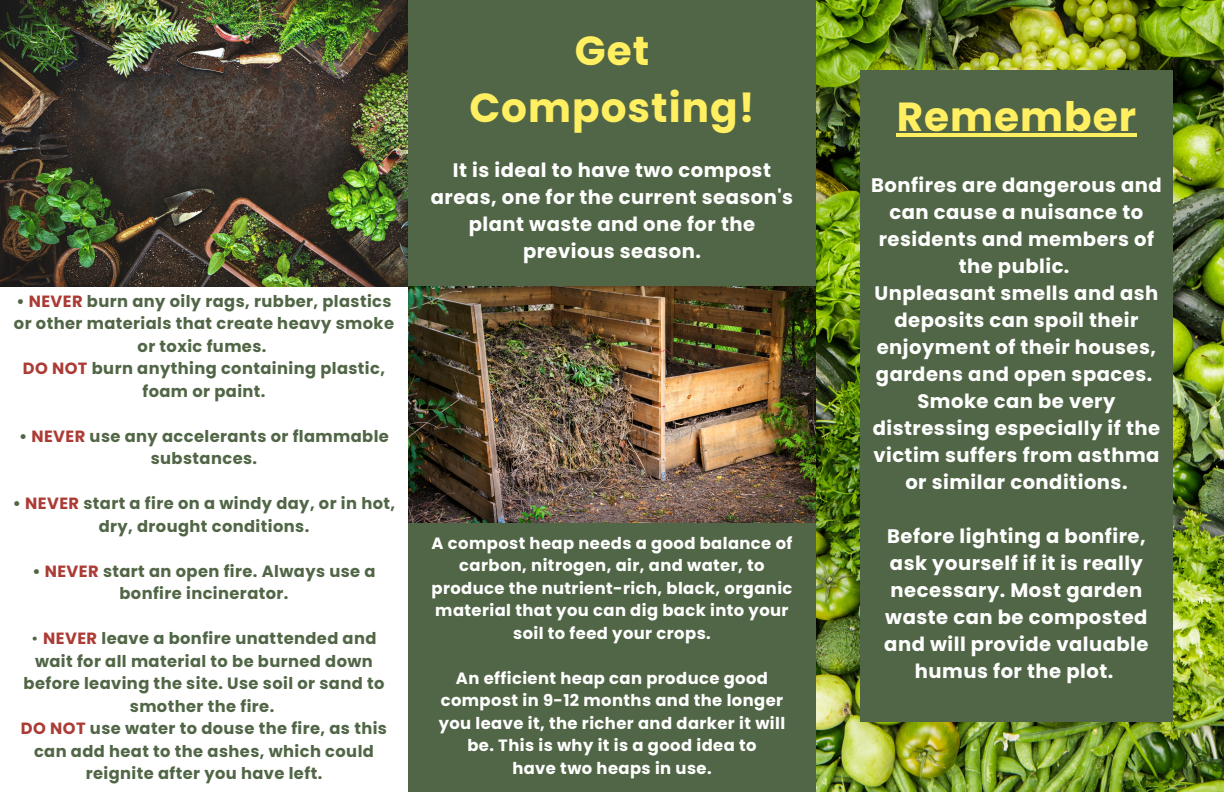
<style>
.page{position:relative;width:1224px;height:792px;background:#516646}
.page>*{position:absolute;margin:0;border:0;box-sizing:border-box;transform-origin:0 0}
.t1{font:700 40.6px/57px "Poppins";letter-spacing:.025em;color:#ffef61;text-align:center}
.t2{font:700 19.6px/27px "Poppins";letter-spacing:.025em;color:#fff;text-align:center}
.t3{font:700 16.4px/22.5px "Poppins";letter-spacing:.025em;color:#fff;text-align:center}
.t4{font:700 16.3px/22.5px "Poppins";letter-spacing:.025em;color:#516646;text-align:center}
.s1{color:#ac3b35}
.s2{font-weight:400}
</style>
<div class="page">
<div style="left:0;top:0;width:408px;height:792px;background:#fff"></div>
<img style="left:816px;top:0;width:408px;height:792px">
<img style="left:408px;top:287px;width:408px;height:236px">
<img style="left:0;top:0;width:408px;height:287px">
<div style="left:860px;top:70px;width:313px;height:652px;background:#516646"></div>
<hr style="left:897px;top:133px;width:240px;height:4px;background:#ffef61">
<p class="t4" style="left:14px;top:290px;width:382px">• <span class="s1">NEVER</span> burn any oily rags, rubber, plastics or other materials that create heavy smoke or toxic fumes.</p>
<p class="t4" style="left:23px;top:358px;width:364px"><span class="s1">DO NOT</span> burn anything containing plastic, foam or paint.</p>
<p class="t4" style="left:19px;top:425px;width:371px">• <span class="s1">NEVER</span> use any accelerants or flammable substances.</p>
<p class="t4" style="left:13px;top:493px;width:384px">• <span class="s1">NEVER</span> start a fire on a windy day, or in hot, dry, drought conditions.</p>
<p class="t4" style="left:32px;top:560px;width:345px">• <span class="s1">NEVER</span> start an open fire. Always use a bonfire incinerator.</p>
<p class="t4" style="left:24px;top:628px;width:362px"><span class="s2">•</span> <span class="s1">NEVER</span> leave a bonfire unattended and wait for all material to be burned down before leaving the site. Use soil or sand to smother the fire.</p>
<p class="t4" style="left:21px;top:718px;width:368px"><span class="s1">DO NOT</span> use water to douse the fire, as this can add heat to the ashes, which could reignite after you have left.</p>
<p class="t1" style="left:469px;top:22px;width:287px">Get<br>Composting!</p>
<p class="t2" style="left:431px;top:156px;width:364px">It is ideal to have two compost areas, one for the current season's plant waste and one for the previous season.</p>
<p class="t3" style="left:432px;top:532px;width:362px">A compost heap needs a good balance of carbon, nitrogen, air, and water, to produce the nutrient-rich, black, organic material that you can dig back into your soil to feed your crops.</p>
<p class="t3" style="left:439px;top:667px;width:348px">An efficient heap can produce good compost in 9-12 months and the longer you leave it, the richer and darker it will be. This is why it is a good idea to</p>
<p class="t3" style="left:512px;top:757px;width:201px">have two heaps in use.</p>
<p class="t1" style="left:897px;top:88px;width:241px">Remember</p>
<p class="t2" style="left:871px;top:172px;width:292px">Bonfires are dangerous and can cause a nuisance to residents and members of the public.</p>
<p class="t2" style="left:874px;top:280px;width:285px">Unpleasant smells and ash deposits can spoil their enjoyment of their houses, gardens and open spaces.</p>
<p class="t2" style="left:873px;top:388px;width:289px">Smoke can be very distressing especially if the victim suffers from asthma or similar conditions.</p>
<p class="t2" style="left:884px;top:523px;width:266px">Before lighting a bonfire, ask yourself if it is really necessary. Most garden waste can be composted and will provide valuable humus for the plot.</p>
</div>
